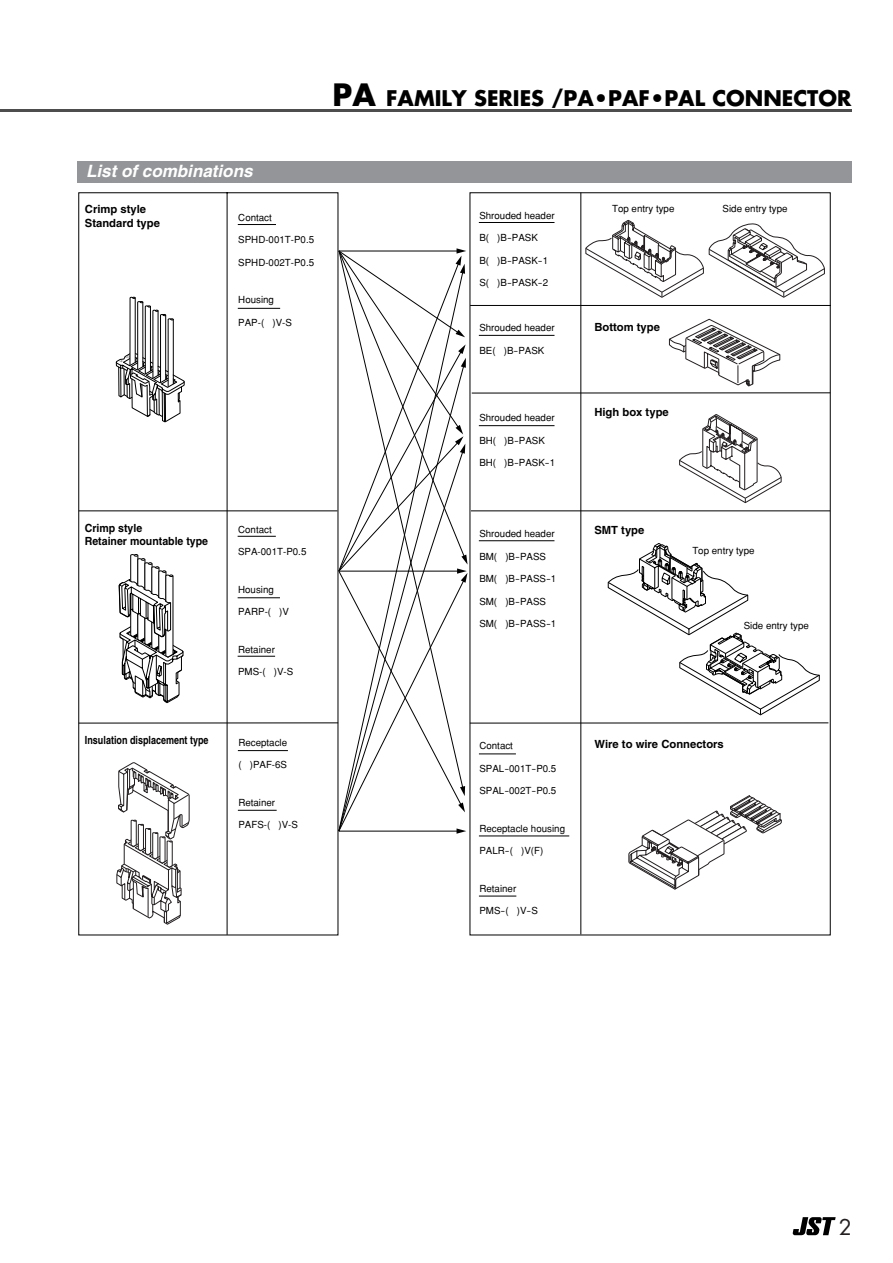
<style>
.page{position:relative;width:893px;height:1263px;background:#fff}
.page>*{position:absolute;margin:0;border:0;box-sizing:border-box;transform-origin:0 0}
.t1{font:21.3px "Futura";color:#231f20}
.t2{font:700 21px "Futura";color:#000}
.t3{font:italic 700 16.95px "Helvetica";color:#fff}
.t4{font:700 11.25px/13.5px "Helvetica";color:#000}
.t5{font:700 11.25px/13.5px "Helvetica";color:#000;scale:.94 1}
.t6{font:700 11.25px "Helvetica";color:#000;scale:.8 1}
.t7{font:500 9.75px "Gothic BBB";color:#000}
.s1{font-size:30px}
</style>
<div class="page">
<hr style="left:0;top:109px;width:851px;height:2px;background:#4d4d4d">
<svg style="left:792px;top:1217px;width:43px;height:18px"></svg>
<hr style="left:479px;top:836px;width:90px;height:1px;background:#000">
<hr style="left:479px;top:896px;width:37px;height:1px;background:#000">
<hr style="left:580px;top:193px;width:1px;height:741px;background:#000">
<svg style="left:338px;top:221px;width:338px;height:579px"></svg>
<svg style="left:585px;top:220px;width:240px;height:78px"></svg>
<hr style="left:471px;top:393px;width:359px;height:1px;background:#000">
<svg style="left:628px;top:795px;width:153px;height:94px"></svg>
<svg style="left:679px;top:414px;width:102px;height:89px"></svg>
<svg style="left:607px;top:543px;width:212px;height:173px"></svg>
<svg style="left:338px;top:248px;width:129px;height:586px"></svg>
<svg style="left:78px;top:192px;width:260px;height:744px"></svg>
<hr style="left:79px;top:723px;width:259px;height:1px;background:#000">
<hr style="left:470px;top:723px;width:358px;height:1px;background:#000">
<svg style="left:668px;top:319px;width:112px;height:68px"></svg>
<hr style="left:470px;top:305px;width:360px;height:1px;background:#000">
<hr style="left:237px;top:536px;width:39px;height:1px;background:#000">
<hr style="left:237px;top:598px;width:43px;height:1px;background:#000">
<hr style="left:237px;top:656px;width:38px;height:1px;background:#000">
<hr style="left:238px;top:750px;width:50px;height:1px;background:#000">
<hr style="left:238px;top:810px;width:39px;height:1px;background:#000">
<hr style="left:479px;top:425px;width:75px;height:1px;background:#000">
<hr style="left:471px;top:511px;width:359px;height:1px;background:#000">
<hr style="left:79px;top:511px;width:258px;height:1px;background:#000">
<div style="left:78px;top:162px;width:773px;height:21px;background:#939598"></div>
<h2 class="t2" style="left:332px;top:88px;width:520px"><span class="s1">PA</span> FAMILY SERIES /PA•PAF•PAL CONNECTOR</h2>
<h3 class="t3" style="left:86px;top:165px;width:168px">List of combinations</h3>
<p class="t4" style="left:85px;top:204px;width:77px">Crimp style<br>Standard type</p>
<p class="t7" style="left:238px;top:214px;width:35px">Contact</p>
<p class="t7" style="left:238px;top:236px;width:77px">SPHD-001T-P0.5</p>
<p class="t7" style="left:238px;top:259px;width:77px">SPHD-002T-P0.5</p>
<p class="t7" style="left:238px;top:296px;width:37px">Housing</p>
<p class="t7" style="left:238px;top:319px;width:55px">PAP-( )V-S</p>
<p class="t5" style="left:85px;top:522px;width:133px">Crimp style<br>Retainer mountable type</p>
<p class="t7" style="left:238px;top:525px;width:35px">Contact</p>
<p class="t7" style="left:238px;top:548px;width:70px">SPA-001T-P0.5</p>
<p class="t7" style="left:238px;top:585px;width:37px">Housing</p>
<p class="t7" style="left:238px;top:608px;width:52px">PARP-( )V</p>
<p class="t7" style="left:238px;top:645px;width:38px">Retainer</p>
<p class="t7" style="left:238px;top:668px;width:57px">PMS-( )V-S</p>
<p class="t7" style="left:479px;top:212px;width:77px">Shrouded header</p>
<p class="t7" style="left:479px;top:234px;width:60px">B( )B-PASK</p>
<p class="t7" style="left:479px;top:257px;width:70px">B( )B-PASK-1</p>
<p class="t7" style="left:479px;top:279px;width:70px">S( )B-PASK-2</p>
<p class="t7" style="left:479px;top:324px;width:77px">Shrouded header</p>
<p class="t7" style="left:479px;top:347px;width:67px">BE( )B-PASK</p>
<p class="t7" style="left:479px;top:414px;width:77px">Shrouded header</p>
<p class="t7" style="left:479px;top:437px;width:67px">BH( )B-PASK</p>
<p class="t7" style="left:479px;top:459px;width:77px">BH( )B-PASK-1</p>
<p class="t7" style="left:479px;top:530px;width:77px">Shrouded header</p>
<p class="t7" style="left:479px;top:552px;width:68px">BM( )B-PASS</p>
<p class="t7" style="left:479px;top:575px;width:78px">BM( )B-PASS-1</p>
<p class="t7" style="left:479px;top:597px;width:68px">SM( )B-PASS</p>
<p class="t7" style="left:479px;top:620px;width:78px">SM( )B-PASS-1</p>
<p class="t7" style="left:612px;top:205px;width:64px">Top entry type</p>
<p class="t7" style="left:722px;top:205px;width:67px">Side entry type</p>
<p class="t4" style="left:594px;top:321px;width:67px">Bottom type</p>
<p class="t4" style="left:594px;top:406px;width:76px">High box type</p>
<p class="t4" style="left:594px;top:525px;width:52px">SMT type</p>
<p class="t7" style="left:692px;top:547px;width:64px">Top entry type</p>
<p class="t7" style="left:743px;top:621px;width:67px">Side entry type</p>
<p class="t6" style="left:85px;top:736px;width:156px">Insulation displacement type</p>
<p class="t7" style="left:238px;top:738px;width:50px">Receptacle</p>
<p class="t7" style="left:238px;top:761px;width:50px">( )PAF-6S</p>
<p class="t7" style="left:238px;top:798px;width:38px">Retainer</p>
<p class="t7" style="left:238px;top:821px;width:61px">PAFS-( )V-S</p>
<p class="t7" style="left:479px;top:742px;width:35px">Contact</p>
<p class="t7" style="left:479px;top:764px;width:78px">SPAL-001T-P0.5</p>
<p class="t7" style="left:479px;top:787px;width:78px">SPAL-002T-P0.5</p>
<p class="t7" style="left:479px;top:824px;width:87px">Receptacle housing</p>
<p class="t7" style="left:479px;top:847px;width:65px">PALR-( )V(F)</p>
<p class="t7" style="left:479px;top:884px;width:38px">Retainer</p>
<p class="t7" style="left:479px;top:907px;width:60px">PMS-( )V-S</p>
<p class="t4" style="left:594px;top:738px;width:131px">Wire to wire Connectors</p>
<h1 class="t1" style="left:838px;top:1218px;width:15px">2</h1>
</div>
